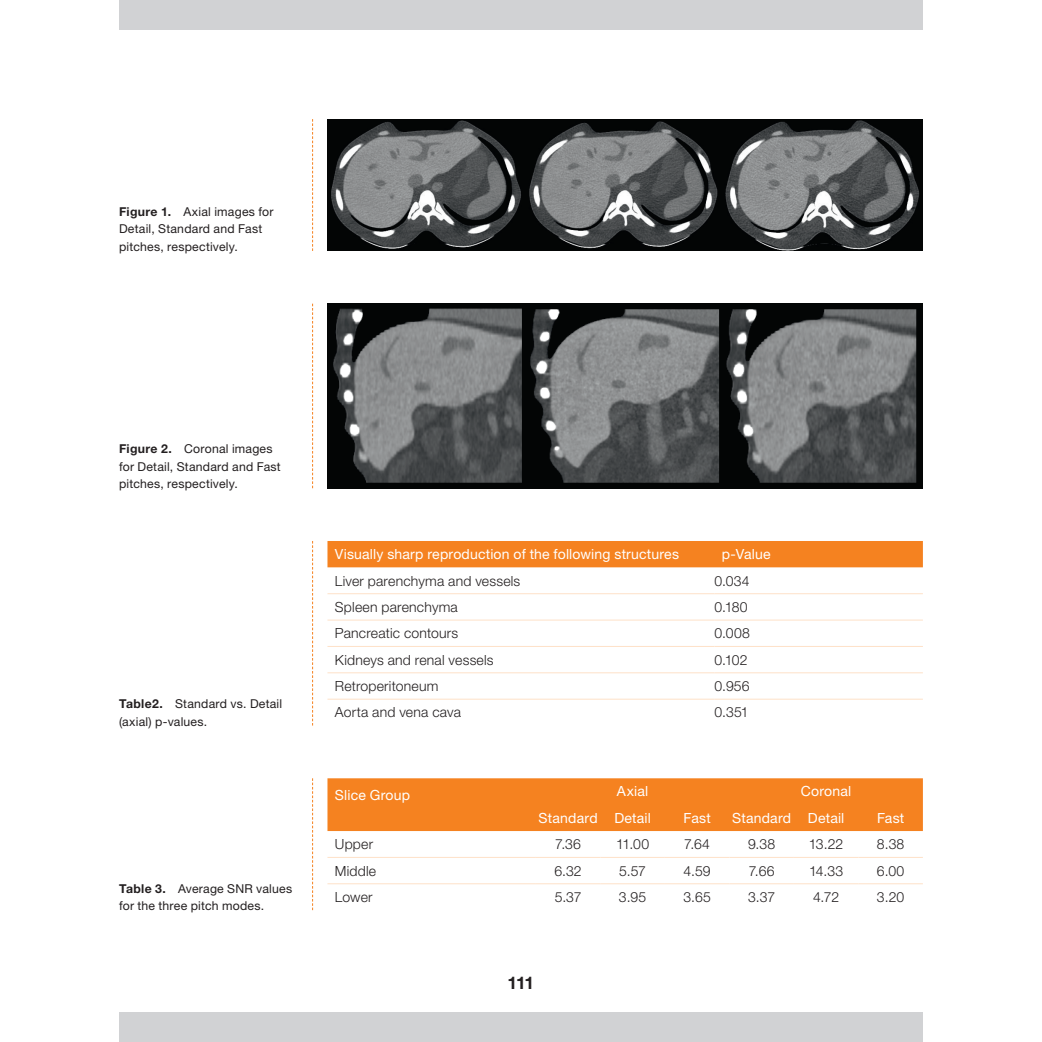
<style>
.page{position:relative;width:1042px;height:1042px;background:#fff}
.page>*{position:absolute;margin:0;border:0;box-sizing:border-box;transform-origin:0 0}
.t1{font:700 17.5px "Helvetica Neue LT Std";color:#231f20}
.t2{font:300 14px "Helvetica Neue LT Std";letter-spacing:.015em;color:#231f20}
.t3{font:14px "Helvetica Neue LT Std";letter-spacing:.015em;color:#fff}
.t4{font:12.25px/17.5px "Helvetica Neue LT Std";letter-spacing:.02em;color:#231f20}
.s1{font-weight:700}
</style>
<div class="page">
<div style="left:119px;top:0;width:804px;height:30px;background:#d1d2d4"></div>
<div style="left:119px;top:1012px;width:804px;height:30px;background:#d1d2d4"></div>
<svg style="left:312px;top:541px;width:1px;height:184px"></svg>
<div style="left:327px;top:541px;width:596px;height:26px;background:#f58220"></div>
<hr style="left:327px;top:593px;width:387px;height:1px;background:#fee1c8">
<hr style="left:714px;top:593px;width:209px;height:1px;background:#fee1c8">
<hr style="left:327px;top:619px;width:387px;height:1px;background:#fee1c8">
<hr style="left:714px;top:619px;width:209px;height:1px;background:#fee1c8">
<hr style="left:327px;top:646px;width:387px;height:1px;background:#fee1c8">
<hr style="left:714px;top:646px;width:209px;height:1px;background:#fee1c8">
<hr style="left:327px;top:672px;width:387px;height:1px;background:#fee1c8">
<hr style="left:714px;top:672px;width:209px;height:1px;background:#fee1c8">
<hr style="left:327px;top:699px;width:387px;height:1px;background:#fee1c8">
<hr style="left:714px;top:699px;width:209px;height:1px;background:#fee1c8">
<svg style="left:312px;top:778px;width:1px;height:132px"></svg>
<div style="left:327px;top:778px;width:596px;height:53px;background:#f58220"></div>
<hr style="left:327px;top:857px;width:209px;height:1px;background:#fee1c8">
<hr style="left:536px;top:857px;width:64px;height:1px;background:#fee1c8">
<hr style="left:600px;top:857px;width:65px;height:1px;background:#fee1c8">
<hr style="left:665px;top:857px;width:64px;height:1px;background:#fee1c8">
<hr style="left:729px;top:857px;width:65px;height:1px;background:#fee1c8">
<hr style="left:794px;top:857px;width:64px;height:1px;background:#fee1c8">
<hr style="left:858px;top:857px;width:65px;height:1px;background:#fee1c8">
<hr style="left:327px;top:883px;width:209px;height:1px;background:#fee1c8">
<hr style="left:536px;top:883px;width:64px;height:1px;background:#fee1c8">
<hr style="left:600px;top:883px;width:65px;height:1px;background:#fee1c8">
<hr style="left:665px;top:883px;width:64px;height:1px;background:#fee1c8">
<hr style="left:729px;top:883px;width:65px;height:1px;background:#fee1c8">
<hr style="left:794px;top:883px;width:64px;height:1px;background:#fee1c8">
<hr style="left:858px;top:883px;width:65px;height:1px;background:#fee1c8">
<img style="left:327px;top:304px;width:596px;height:184px">
<svg style="left:312px;top:119px;width:1px;height:132px"></svg>
<svg style="left:312px;top:304px;width:1px;height:184px"></svg>
<img style="left:327px;top:119px;width:596px;height:132px">
<p class="t4" style="left:119px;top:203px;width:156px"><span class="s1">Figure 1.</span> Axial images for<br>Detail, Standard and Fast pitches, respectively.</p>
<p class="t4" style="left:119px;top:440px;width:163px"><span class="s1">Figure 2.</span> Coronal images for Detail, Standard and Fast pitches, respectively.</p>
<p class="t4" style="left:119px;top:695px;width:165px"><span class="s1">Table2.</span> Standard vs. Detail (axial) p-values.</p>
<p class="t4" style="left:119px;top:879px;width:175px"><span class="s1">Table 3.</span> Average SNR values for the three pitch modes.</p>
<p class="t3" style="left:335px;top:546px;width:346px">Visually sharp reproduction of the following structures</p>
<p class="t3" style="left:722px;top:546px;width:50px">p-Value</p>
<p class="t2" style="left:335px;top:572px;width:187px">Liver parenchyma and vessels</p>
<p class="t2" style="left:714px;top:572px;width:37px">0.034</p>
<p class="t2" style="left:335px;top:598px;width:124px">Spleen parenchyma</p>
<p class="t2" style="left:714px;top:598px;width:35px">0.180</p>
<p class="t2" style="left:335px;top:625px;width:125px">Pancreatic contours</p>
<p class="t2" style="left:714px;top:625px;width:37px">0.008</p>
<p class="t2" style="left:335px;top:651px;width:160px">Kidneys and renal vessels</p>
<p class="t2" style="left:714px;top:651px;width:35px">0.102</p>
<p class="t2" style="left:335px;top:677px;width:105px">Retroperitoneum</p>
<p class="t2" style="left:714px;top:677px;width:37px">0.956</p>
<p class="t2" style="left:335px;top:704px;width:128px">Aorta and vena cava</p>
<p class="t2" style="left:714px;top:704px;width:36px">0.351</p>
<p class="t3" style="left:335px;top:787px;width:77px">Slice Group</p>
<p class="t3" style="left:617px;top:783px;width:33px">Axial</p>
<p class="t3" style="left:801px;top:783px;width:52px">Coronal</p>
<p class="t3" style="left:538px;top:809px;width:114px">Standard Detail</p>
<p class="t3" style="left:683px;top:809px;width:29px">Fast</p>
<p class="t3" style="left:732px;top:809px;width:114px">Standard Detail</p>
<p class="t3" style="left:877px;top:809px;width:29px">Fast</p>
<p class="t2" style="left:335px;top:835px;width:40px">Upper</p>
<p class="t2" style="left:555px;top:835px;width:27px">7.36</p>
<p class="t2" style="left:616px;top:835px;width:35px">11.00</p>
<p class="t2" style="left:684px;top:835px;width:27px">7.64</p>
<p class="t2" style="left:748px;top:835px;width:29px">9.38</p>
<p class="t2" style="left:809px;top:835px;width:36px">13.22</p>
<p class="t2" style="left:877px;top:835px;width:29px">8.38</p>
<p class="t2" style="left:335px;top:862px;width:43px">Middle</p>
<p class="t2" style="left:554px;top:862px;width:29px">6.32</p>
<p class="t2" style="left:619px;top:862px;width:28px">5.57</p>
<p class="t2" style="left:683px;top:862px;width:29px">4.59</p>
<p class="t2" style="left:749px;top:862px;width:27px">7.66</p>
<p class="t2" style="left:809px;top:862px;width:36px">14.33</p>
<p class="t2" style="left:877px;top:862px;width:29px">6.00</p>
<p class="t2" style="left:335px;top:888px;width:39px">Lower</p>
<p class="t2" style="left:555px;top:888px;width:28px">5.37</p>
<p class="t2" style="left:619px;top:888px;width:29px">3.95</p>
<p class="t2" style="left:683px;top:888px;width:29px">3.65</p>
<p class="t2" style="left:748px;top:888px;width:28px">3.37</p>
<p class="t2" style="left:813px;top:888px;width:28px">4.72</p>
<p class="t2" style="left:877px;top:888px;width:29px">3.20</p>
<p class="t1" style="left:508px;top:972px;width:28px">111</p>
</div>
